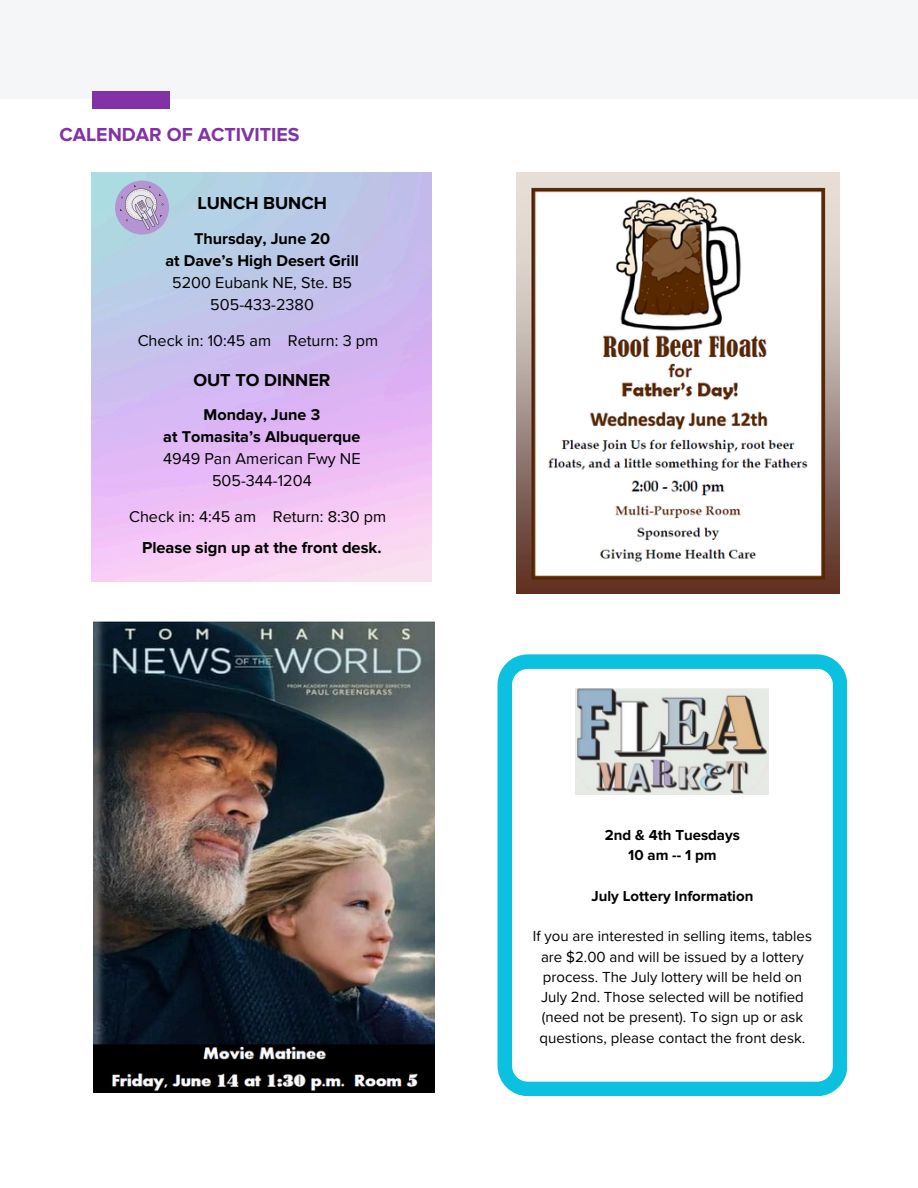
<style>
.page{position:relative;width:918px;height:1188px;background:#fff}
.page>*{position:absolute;margin:0;border:0;box-sizing:border-box;transform-origin:0 0}
.t1{font:700 19.5px "Proxima Nova";color:#8331a7}
.t2{font:700 18px "Proxima Nova";color:#000}
.t3{font:700 16.5px "Proxima Nova";color:#000}
.t4{font:16.2px "Proxima Nova";color:#000}
.t5{font:700 16.2px "Proxima Nova";color:#000}
.t6{font:15px/20.2px "Proxima Nova";color:#000;text-align:center}
.t7{font:700 15px/20.2px "Proxima Nova";color:#000;text-align:center}
</style>
<div class="page">
<div style="left:0;top:0;width:918px;height:99px;background:#f5f6f7"></div>
<div style="left:92px;top:92px;width:77px;height:17px;background:#8331a7"></div>
<svg style="left:498px;top:654px;width:349px;height:442px"></svg>
<img style="left:575px;top:686px;width:195px;height:109px">
<div style="left:115px;top:181px;width:54px;height:54px;background:#b595d1;border-radius:50%"></div>
<svg style="left:120px;top:185px;width:44px;height:45px"></svg>
<img style="left:94px;top:621px;width:340px;height:471px">
<img style="left:517px;top:172px;width:323px;height:422px">
<p class="t1" style="left:59px;top:124px;width:242px">CALENDAR OF ACTIVITIES</p>
<p class="t2" style="left:197px;top:193px;width:131px">LUNCH BUNCH</p>
<h1 class="t5" style="left:194px;top:229px;width:138px">Thursday, June 20</h1>
<p class="t5" style="left:165px;top:251px;width:195px">at Dave’s High Desert Grill</p>
<p class="t4" style="left:172px;top:273px;width:182px">5200 Eubank NE, Ste. B5</p>
<p class="t4" style="left:210px;top:295px;width:105px">505-433-2380</p>
<p class="t4" style="left:138px;top:331px;width:242px">Check in: 10:45 am Return: 3 pm</p>
<p class="t2" style="left:193px;top:369px;width:139px">OUT TO DINNER</p>
<p class="t5" style="left:204px;top:405px;width:118px">Monday, June 3</p>
<p class="t5" style="left:163px;top:427px;width:199px">at Tomasita’s Albuquerque</p>
<h2 class="t4" style="left:163px;top:449px;width:199px">4949 Pan American Fwy NE</h2>
<h2 class="t4" style="left:212px;top:471px;width:101px">505-344-1204</h2>
<p class="t4" style="left:129px;top:507px;width:259px">Check in: 4:45 am Return: 8:30 pm</p>
<p class="t3" style="left:142px;top:538px;width:241px">Please sign up at the front desk.</p>
<p class="t7" style="left:605px;top:825px;width:137px">2nd &amp; 4th Tuesdays<br>10 am -- 1 pm</p>
<p class="t7" style="left:592px;top:886px;width:163px">July Lottery Information</p>
<p class="t6" style="left:533px;top:926px;width:281px">If you are interested in selling items, tables are $2.00 and will be issued by a lottery process. The July lottery will be held on July 2nd. Those selected will be notified (need not be present). To sign up or ask questions, please contact the front desk.</p>
</div>
